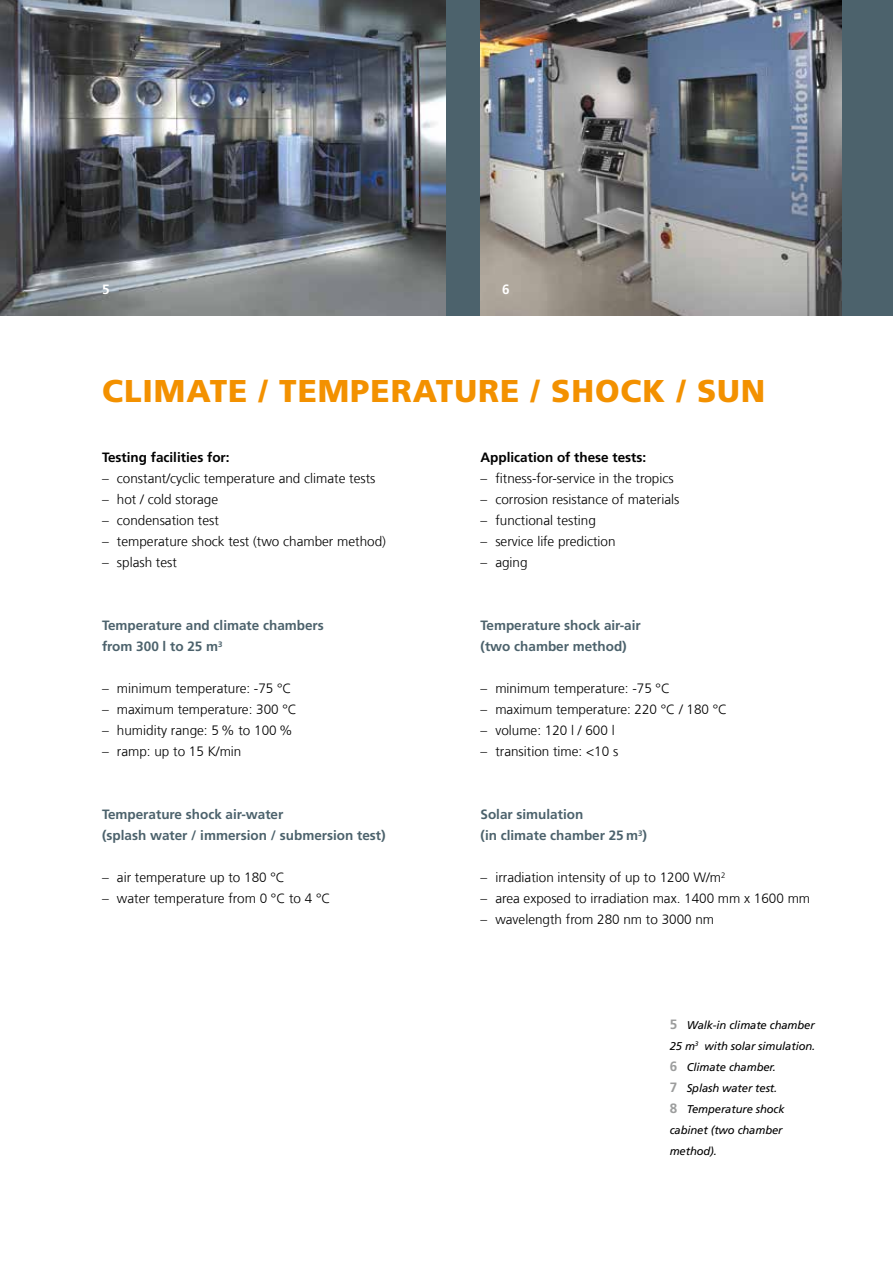
<style>
.page{position:relative;width:893px;height:1263px;background:#fff}
.page>*{position:absolute;margin:0;border:0;box-sizing:border-box;transform-origin:0 0}
.t1{font:900 31.5px "Frutiger LT Com";letter-spacing:.03em;color:#f39100}
.t2{font:300 13.5px "Frutiger LT Com";color:#000}
.t3{font:700 13.5px/21px "Frutiger LT Com";color:#4c626c}
.t4{font:700 13.5px "Frutiger LT Com";color:#000}
.t5{font:700 13.5px "Frutiger LT Com";color:#fff}
.t6{font:italic 11.25px/21px "Frutiger LT Com";letter-spacing:-.01em;color:#000}
.s1{font-weight:700;font-style:normal;font-size:13.5px;color:#9c9d9d}
</style>
<div class="page">
<hr style="left:892px;top:441px;width:1px;height:567px;background:#e1e8eb">
<div style="left:0;top:0;width:893px;height:315px;background:#4c626c"></div>
<img style="left:0;top:0;width:445px;height:315px">
<img style="left:480px;top:0;width:362px;height:315px">
<p class="t5" style="left:102px;top:281px;width:9px">5</p>
<p class="t5" style="left:502px;top:281px;width:9px">6</p>
<h1 class="t1" style="left:102px;top:372px;width:665px">CLIMATE / TEMPERATURE / SHOCK / SUN</h1>
<p class="t4" style="left:102px;top:449px;width:129px">Testing facilities for:</p>
<p class="t2" style="left:102px;top:470px;width:275px">– constant/cyclic temperature and climate tests</p>
<p class="t2" style="left:102px;top:491px;width:118px">– hot / cold storage</p>
<p class="t2" style="left:102px;top:513px;width:118px">– condensation test</p>
<p class="t2" style="left:102px;top:534px;width:285px">– temperature shock test (two chamber method)</p>
<p class="t2" style="left:102px;top:555px;width:76px">– splash test</p>
<p class="t3" style="left:102px;top:615px;width:223px">Temperature and climate chambers from 300 l to 25 m<sup>3</sup></p>
<p class="t2" style="left:102px;top:680px;width:191px">– minimum temperature: -75 °C</p>
<p class="t2" style="left:102px;top:701px;width:196px">– maximum temperature: 300 °C</p>
<p class="t2" style="left:102px;top:722px;width:192px">– humidity range: 5 % to 100 %</p>
<p class="t2" style="left:102px;top:744px;width:141px">– ramp: up to 15 K/min</p>
<p class="t3" style="left:102px;top:804px;width:285px">Temperature shock air-water<br>(splash water / immersion / submersion test)</p>
<p class="t2" style="left:102px;top:870px;width:184px">– air temperature up to 180 °C</p>
<p class="t2" style="left:102px;top:891px;width:230px">– water temperature from 0 °C to 4 °C</p>
<p class="t4" style="left:480px;top:449px;width:167px">Application of these tests:</p>
<p class="t2" style="left:480px;top:470px;width:195px">– fitness-for-service in the tropics</p>
<p class="t2" style="left:480px;top:491px;width:200px">– corrosion resistance of materials</p>
<p class="t2" style="left:480px;top:513px;width:117px">– functional testing</p>
<p class="t2" style="left:480px;top:534px;width:137px">– service life prediction</p>
<p class="t2" style="left:480px;top:555px;width:49px">– aging</p>
<p class="t3" style="left:480px;top:615px;width:162px">Temperature shock air-air (two chamber method)</p>
<p class="t2" style="left:480px;top:681px;width:191px">– minimum temperature: -75 °C</p>
<p class="t2" style="left:480px;top:702px;width:248px">– maximum temperature: 220 °C / 180 °C</p>
<p class="t2" style="left:480px;top:723px;width:136px">– volume: 120 l / 600 l</p>
<p class="t2" style="left:480px;top:744px;width:139px">– transition time: &lt;10 s</p>
<p class="t3" style="left:480px;top:804px;width:168px">Solar simulation<br>(in climate chamber 25 m<sup>3</sup>)</p>
<p class="t2" style="left:480px;top:869px;width:247px">– irradiation intensity of up to 1200 W/m<sup>2</sup></p>
<p class="t2" style="left:480px;top:890px;width:331px">– area exposed to irradiation max. 1400 mm x 1600 mm</p>
<p class="t2" style="left:480px;top:911px;width:235px">– wavelength from 280 nm to 3000 nm</p>
<p class="t6" style="left:670px;top:1015px;width:147px"><span class="s1">5</span> Walk-in climate chamber<br>25 m<sup>3</sup> with solar simulation.<br><span class="s1">6</span> Climate chamber.<br><span class="s1">7</span> Splash water test.<br><span class="s1">8</span> Temperature shock cabinet (two chamber method).</p>
</div>
